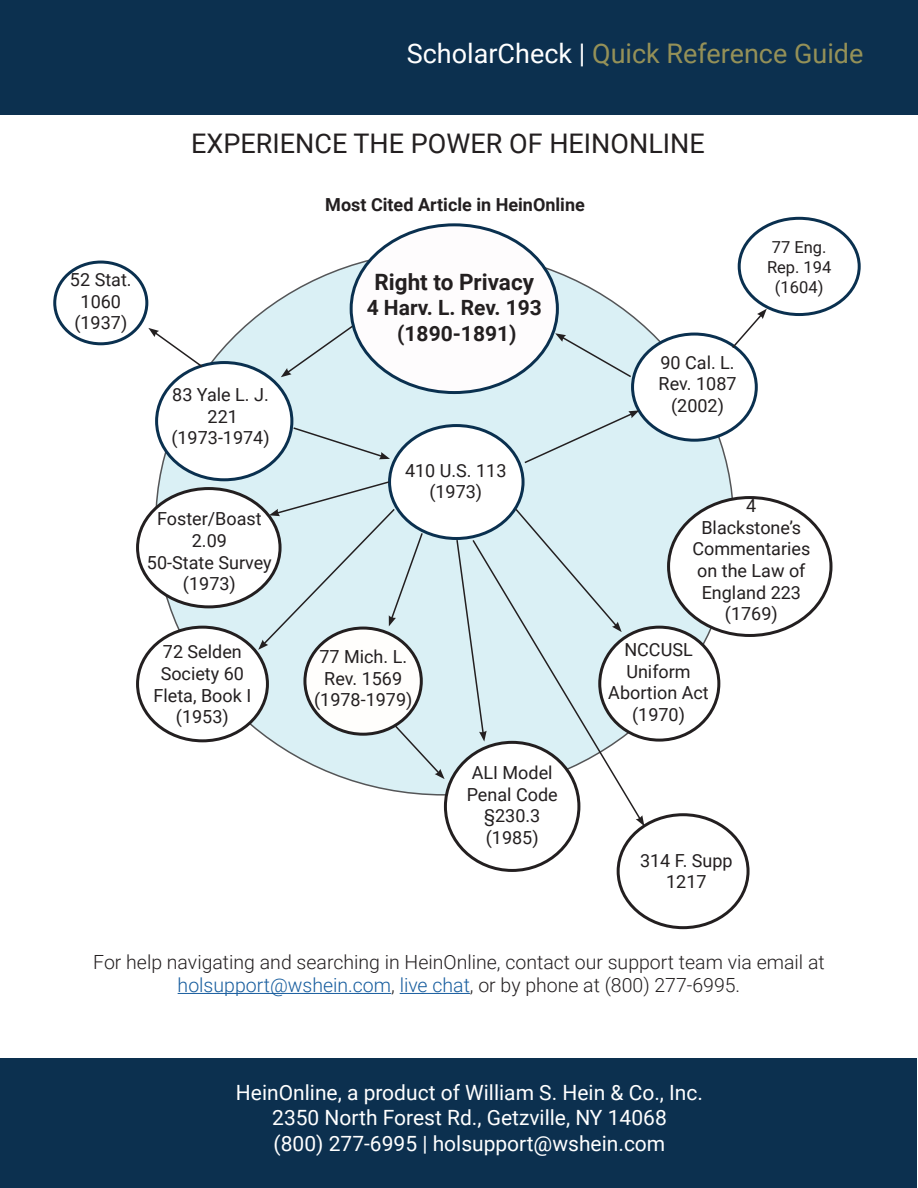
<style>
.page{position:relative;width:918px;height:1188px;background:#fff}
.page>*{position:absolute;margin:0;border:0;box-sizing:border-box;transform-origin:0 0}
.t1{font:27px "Roboto";color:#959158}
.t2{font:27px "Roboto";color:#231f20}
.t3{font:700 22.5px "Roboto";color:#231f20}
.t4{font:21px "Roboto";color:#fff}
.t5{font:700 21px "Roboto";color:#231f20}
.t6{font:300 19.5px/23.4px "Roboto";color:#231f20;text-align:center}
.t7{font:18px "Roboto";color:#231f20}
.t8{font:700 18px "Roboto";color:#231f20}
.t9{font:16.5px "Roboto";color:#231f20}
.s1{color:#fff}
.s2{color:#175d9e}
</style>
<div class="page">
<div style="left:0;top:1px;width:918px;height:114px;background:#0c304f"></div>
<div style="left:1px;top:1058px;width:916px;height:130px;background:#0c304f"></div>
<hr style="left:178px;top:993px;width:213px;height:1px;background:#175d9e">
<hr style="left:400px;top:993px;width:70px;height:1px;background:#175d9e">
<div style="left:156px;top:251px;width:578px;height:544px;background:#daf0f5;border-radius:50%"></div>
<div style="left:390px;top:426px;width:133px;height:112px;background:#fff;border-radius:50%"></div>
<div style="left:388px;top:424px;width:137px;height:116px;border:3px solid #0a304f;border-radius:50%"></div>
<div style="left:633px;top:334px;width:123px;height:106px;background:#fff;border-radius:50%"></div>
<div style="left:631px;top:333px;width:127px;height:109px;border:3px solid #0a304f;border-radius:50%"></div>
<div style="left:669px;top:498px;width:162px;height:137px;background:#fff;border-radius:50%"></div>
<div style="left:667px;top:496px;width:166px;height:141px;border:3px solid #231f20;border-radius:50%"></div>
<div style="left:600px;top:627px;width:119px;height:113px;background:#fff;border-radius:50%"></div>
<div style="left:598px;top:626px;width:122px;height:116px;border:3px solid #231f20;border-radius:50%"></div>
<div style="left:617px;top:813px;width:133px;height:116px;border:3px solid #231f20;border-radius:50%"></div>
<div style="left:445px;top:742px;width:134px;height:128px;background:#fff;border-radius:50%"></div>
<div style="left:305px;top:628px;width:116px;height:106px;background:#fffefc;border-radius:50%"></div>
<div style="left:303px;top:627px;width:120px;height:109px;border:3px solid #231f20;border-radius:50%"></div>
<div style="left:138px;top:627px;width:129px;height:114px;background:#fff;border-radius:50%"></div>
<div style="left:136px;top:626px;width:133px;height:116px;border:3px solid #231f20;border-radius:50%"></div>
<div style="left:138px;top:489px;width:142px;height:118px;background:#fff;border-radius:50%"></div>
<div style="left:136px;top:487px;width:146px;height:121px;border:3px solid #231f20;border-radius:50%"></div>
<div style="left:157px;top:363px;width:135px;height:117px;background:#fff;border-radius:50%"></div>
<div style="left:155px;top:361px;width:138px;height:120px;border:3px solid #0a304f;border-radius:50%"></div>
<div style="left:53px;top:261px;width:95px;height:84px;border:3px solid #0a304f;border-radius:50%"></div>
<svg style="left:281px;top:323px;width:77px;height:54px"></svg>
<svg style="left:555px;top:333px;width:78px;height:46px"></svg>
<svg style="left:524px;top:410px;width:115px;height:54px"></svg>
<svg style="left:514px;top:507px;width:28px;height:31px"></svg>
<svg style="left:471px;top:538px;width:171px;height:283px"></svg>
<svg style="left:636px;top:815px;width:8px;height:11px"></svg>
<svg style="left:455px;top:538px;width:32px;height:204px"></svg>
<svg style="left:393px;top:724px;width:52px;height:55px"></svg>
<svg style="left:258px;top:480px;width:166px;height:170px"></svg>
<svg style="left:292px;top:426px;width:98px;height:33px"></svg>
<div style="left:351px;top:225px;width:206px;height:168px;background:#fefcfd;border-radius:50%"></div>
<svg style="left:148px;top:328px;width:56px;height:41px"></svg>
<div style="left:738px;top:217px;width:123px;height:99px;border:3px solid #0a304f;border-radius:50%"></div>
<svg style="left:731px;top:309px;width:36px;height:41px"></svg>
<p class="t1" style="left:407px;top:34px;width:458px"><span class="s1">ScholarCheck |</span> Quick Reference Guide</p>
<p class="t2" style="left:191px;top:124px;width:515px">EXPERIENCE THE POWER OF HEINONLINE</p>
<p class="t7" style="left:70px;top:267px;width:63px">52 Stat.</p>
<p class="t7" style="left:81px;top:289px;width:42px">1060</p>
<p class="t7" style="left:74px;top:310px;width:54px">(1937)</p>
<p class="t7" style="left:172px;top:382px;width:98px">83 Yale L. J.</p>
<p class="t7" style="left:208px;top:404px;width:32px">221</p>
<p class="t7" style="left:171px;top:425px;width:100px">(1973-1974)</p>
<p class="t7" style="left:157px;top:506px;width:106px">Foster/Boast</p>
<p class="t7" style="left:192px;top:528px;width:37px">2.09</p>
<p class="t7" style="left:147px;top:549px;width:126px">50-State Survey</p>
<p class="t7" style="left:183px;top:571px;width:54px">(1973)</p>
<p class="t7" style="left:163px;top:639px;width:80px">72 Selden</p>
<p class="t7" style="left:161px;top:661px;width:85px">Society 60</p>
<p class="t7" style="left:153px;top:683px;width:99px">Fleta, Book I</p>
<p class="t7" style="left:176px;top:704px;width:54px">(1953)</p>
<p class="t8" style="left:325px;top:192px;width:261px">Most Cited Article in HeinOnline</p>
<p class="t3" style="left:375px;top:266px;width:161px">Right to Privacy</p>
<p class="t5" style="left:367px;top:293px;width:177px">4 Harv. L. Rev. 193</p>
<p class="t5" style="left:397px;top:318px;width:121px">(1890-1891)</p>
<p class="t7" style="left:405px;top:458px;width:103px">410 U.S. 113</p>
<p class="t7" style="left:429px;top:479px;width:54px">(1973)</p>
<p class="t7" style="left:319px;top:644px;width:89px">77 Mich. L.</p>
<p class="t7" style="left:324px;top:666px;width:79px">Rev. 1569</p>
<p class="t7" style="left:314px;top:687px;width:100px">(1978-1979)</p>
<p class="t7" style="left:472px;top:760px;width:82px">ALI Model</p>
<p class="t7" style="left:467px;top:782px;width:93px">Penal Code</p>
<p class="t7" style="left:484px;top:803px;width:58px">§230.3</p>
<p class="t7" style="left:486px;top:825px;width:54px">(1985)</p>
<p class="t7" style="left:660px;top:350px;width:76px">90 Cal. L.</p>
<p class="t7" style="left:659px;top:371px;width:79px">Rev. 1087</p>
<p class="t7" style="left:671px;top:393px;width:54px">(2002)</p>
<p class="t9" style="left:772px;top:236px;width:56px">77 Eng.</p>
<p class="t9" style="left:767px;top:255px;width:66px">Rep. 194</p>
<p class="t9" style="left:775px;top:275px;width:50px">(1604)</p>
<p class="t7" style="left:746px;top:493px;width:12px">4</p>
<p class="t7" style="left:701px;top:515px;width:101px">Blackstone’s</p>
<p class="t7" style="left:692px;top:536px;width:119px">Commentaries</p>
<p class="t7" style="left:697px;top:558px;width:110px">on the Law of</p>
<p class="t7" style="left:702px;top:580px;width:101px">England 223</p>
<p class="t7" style="left:725px;top:601px;width:54px">(1769)</p>
<p class="t7" style="left:624px;top:637px;width:70px">NCCUSL</p>
<p class="t7" style="left:626px;top:659px;width:66px">Uniform</p>
<p class="t7" style="left:608px;top:680px;width:102px">Abortion Act</p>
<p class="t7" style="left:632px;top:702px;width:54px">(1970)</p>
<p class="t7" style="left:640px;top:848px;width:94px">314 F. Supp</p>
<p class="t7" style="left:666px;top:869px;width:42px">1217</p>
<p class="t6" style="left:93px;top:949px;width:733px">For help navigating and searching in HeinOnline, contact our support team via email at <span class="s2">holsupport@wshein.com</span>, <span class="s2">live chat</span>, or by phone at (800) 277-6995.</p>
<p class="t4" style="left:236px;top:1078px;width:469px">HeinOnline, a product of William S. Hein &amp; Co., Inc.</p>
<p class="t4" style="left:272px;top:1103px;width:396px">2350 North Forest Rd., Getzville, NY 14068</p>
<p class="t4" style="left:274px;top:1128px;width:393px">(800) 277-6995 | holsupport@wshein.com</p>
</div>
